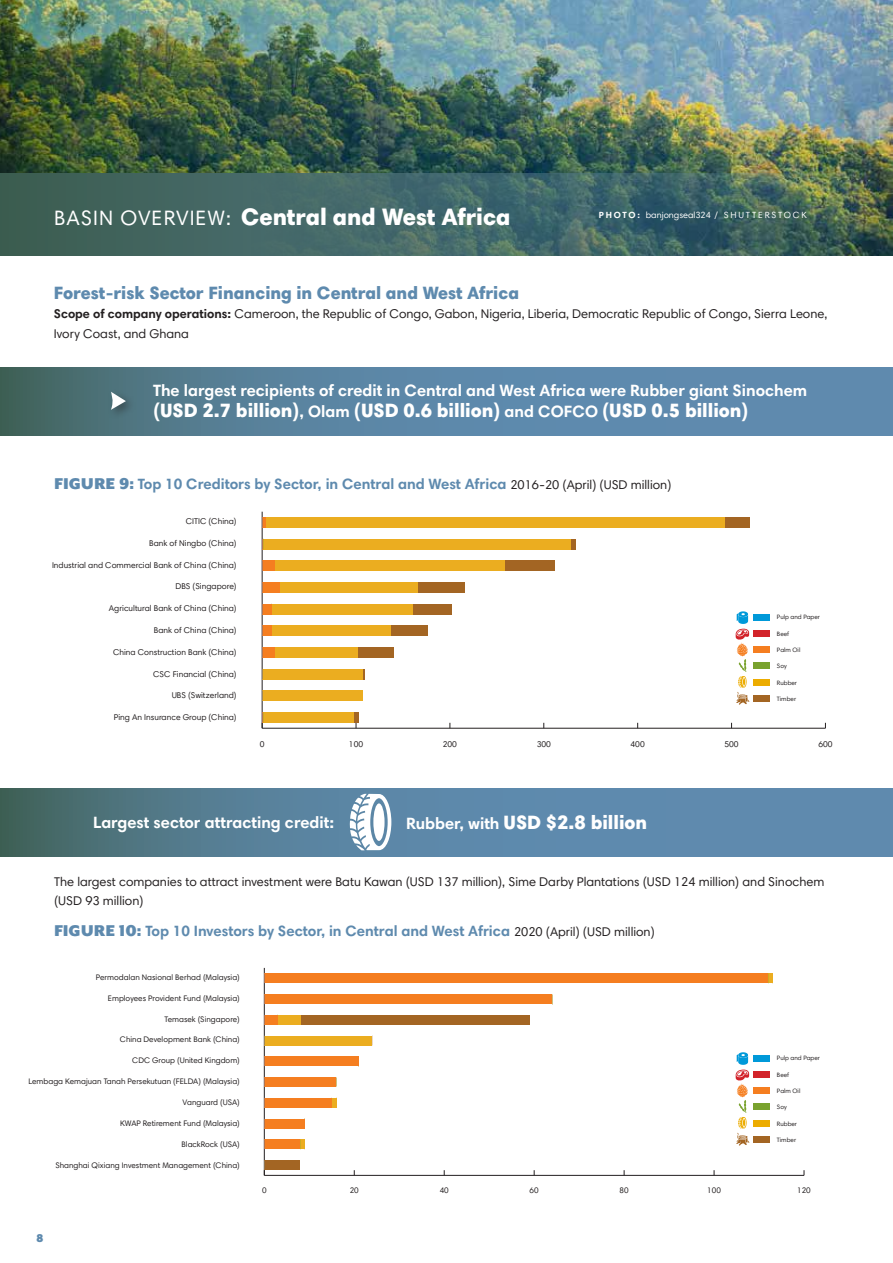
<style>
.page{position:relative;width:893px;height:1263px;background:#fff}
.page>*{position:absolute;margin:0;border:0;box-sizing:border-box;transform-origin:0 0}
.t1{font:900 24px "Harmonia Sans Std";color:#fff}
.t2{font:900 19.5px "Harmonia Sans Std";color:#fff}
.t3{font:900 18px "Harmonia Sans Std";color:#5e8aae}
.t4{font:700 16.5px "Harmonia Sans Std";color:#fff}
.t5{font:700 15px "Harmonia Sans Std";color:#5e8aae}
.t6{font:12.75px/19.5px "Harmonia Sans Std";color:#231f20}
.t7{font:10.95px "Plume Ad";color:#5e8aae;scale:.95 1}
.t8{font:9px "Harmonia Sans Std";color:#fff}
.t9{font:8.4px "Harmonia Sans Std";color:#231f20}
.t10{font:8.1px "Harmonia Sans Std";color:#231f20}
.t11{font:6.3px "Harmonia Sans Std";color:#231f20}
.s1{font-weight:400;font-size:21px}
.s2{font-weight:700}
.s3{font-weight:700;font-size:16.5px}
.s4{font-family:"Mr Eaves XL Mod OT";font-weight:900;font-size:18px}
.s5{font-weight:400;font-size:12.75px;color:#231f20}
</style>
<div class="page">
<img style="left:0;top:0;width:893px;height:173px">
<svg style="left:0;top:173px;width:893px;height:83px;background:#426561"></svg>
<svg style="left:0;top:367px;width:893px;height:68px;background:#58829d"></svg>
<div style="left:107px;top:388px;width:29px;height:32px;background:#4d727b"></div>
<svg style="left:111px;top:392px;width:15px;height:18px"></svg>
<svg style="left:0;top:788px;width:893px;height:68px;background:#58829c"></svg>
<svg style="left:350px;top:794px;width:41px;height:56px"></svg>
<hr style="left:264px;top:1175px;width:540px;height:1px;background:#231f20">
<hr style="left:264px;top:968px;width:1px;height:207px;background:#231f20">
<svg style="left:264px;top:1170px;width:14px;height:5px"></svg>
<div style="left:300px;top:1015px;width:230px;height:10px;background:#a36523"></div>
<div style="left:264px;top:1160px;width:36px;height:10px;background:#a36523"></div>
<svg style="left:768px;top:973px;width:4px;height:10px"></svg>
<div style="left:278px;top:1015px;width:22px;height:10px;background:#ebad20"></div>
<div style="left:264px;top:1035px;width:108px;height:10px;background:#ebad20"></div>
<hr style="left:332px;top:1098px;width:4px;height:10px;background:#ebad20">
<div style="left:300px;top:1139px;width:5px;height:10px;background:#ebad20"></div>
<div style="left:264px;top:973px;width:504px;height:10px;background:#f57e20"></div>
<div style="left:264px;top:994px;width:288px;height:10px;background:#f57e20"></div>
<div style="left:264px;top:1015px;width:14px;height:10px;background:#f57e20"></div>
<div style="left:264px;top:1056px;width:95px;height:10px;background:#f57e20"></div>
<div style="left:264px;top:1077px;width:72px;height:10px;background:#f57e20"></div>
<div style="left:264px;top:1098px;width:68px;height:10px;background:#f57e20"></div>
<div style="left:264px;top:1118px;width:41px;height:10px;background:#f57e20"></div>
<div style="left:264px;top:1139px;width:36px;height:10px;background:#f57e20"></div>
<hr style="left:262px;top:728px;width:563px;height:1px;background:#231f20">
<hr style="left:262px;top:512px;width:1px;height:216px;background:#231f20">
<div style="left:725px;top:517px;width:24px;height:11px;background:#a36523"></div>
<div style="left:571px;top:539px;width:5px;height:10px;background:#a36523"></div>
<div style="left:505px;top:561px;width:50px;height:10px;background:#a36523"></div>
<div style="left:417px;top:582px;width:48px;height:11px;background:#a36523"></div>
<div style="left:413px;top:604px;width:39px;height:10px;background:#a36523"></div>
<div style="left:391px;top:626px;width:36px;height:10px;background:#a36523"></div>
<div style="left:358px;top:647px;width:36px;height:11px;background:#a36523"></div>
<div style="left:353px;top:712px;width:6px;height:10px;background:#a36523"></div>
<div style="left:266px;top:517px;width:459px;height:11px;background:#ebad20"></div>
<div style="left:263px;top:539px;width:308px;height:10px;background:#ebad20"></div>
<div style="left:274px;top:561px;width:231px;height:10px;background:#ebad20"></div>
<div style="left:280px;top:582px;width:137px;height:11px;background:#ebad20"></div>
<div style="left:272px;top:604px;width:141px;height:10px;background:#ebad20"></div>
<div style="left:272px;top:626px;width:119px;height:10px;background:#ebad20"></div>
<div style="left:274px;top:647px;width:84px;height:11px;background:#ebad20"></div>
<div style="left:262px;top:669px;width:101px;height:10px;background:#ebad20"></div>
<div style="left:262px;top:690px;width:101px;height:11px;background:#ebad20"></div>
<div style="left:263px;top:712px;width:90px;height:10px;background:#ebad20"></div>
<svg style="left:262px;top:517px;width:4px;height:11px"></svg>
<svg style="left:262px;top:539px;width:2px;height:10px"></svg>
<div style="left:262px;top:561px;width:12px;height:10px;background:#f57e20"></div>
<div style="left:262px;top:582px;width:18px;height:11px;background:#f57e20"></div>
<div style="left:262px;top:604px;width:10px;height:10px;background:#f57e20"></div>
<div style="left:262px;top:626px;width:10px;height:10px;background:#f57e20"></div>
<div style="left:262px;top:647px;width:12px;height:11px;background:#f57e20"></div>
<svg style="left:262px;top:712px;width:14px;height:16px"></svg>
<div style="left:753px;top:614px;width:17px;height:7px;background:#0099d9"></div>
<div style="left:753px;top:630px;width:17px;height:7px;background:#d2232a"></div>
<div style="left:753px;top:646px;width:17px;height:7px;background:#f57e20"></div>
<div style="left:753px;top:662px;width:17px;height:7px;background:#79a22e"></div>
<div style="left:754px;top:695px;width:16px;height:7px;background:#a36523"></div>
<div style="left:754px;top:679px;width:16px;height:7px;background:#ecac00"></div>
<svg style="left:735px;top:611px;width:14px;height:94px"></svg>
<div style="left:753px;top:1055px;width:17px;height:7px;background:#0099d9"></div>
<div style="left:753px;top:1071px;width:17px;height:7px;background:#d2232a"></div>
<div style="left:753px;top:1087px;width:17px;height:7px;background:#f57e20"></div>
<div style="left:753px;top:1103px;width:17px;height:7px;background:#79a22e"></div>
<div style="left:754px;top:1136px;width:16px;height:7px;background:#a36523"></div>
<div style="left:754px;top:1119px;width:16px;height:7px;background:#ecac00"></div>
<svg style="left:735px;top:1052px;width:14px;height:94px"></svg>
<h1 class="t1" style="left:54px;top:202px;width:458px"><span class="s1">BASIN OVERVIEW:</span> Central and West Africa</h1>
<p class="t8" style="left:599px;top:209px;width:210px"><span class="s2">PHOTO:</span> banjongseal324 / SHUTTERSTOCK</p>
<h3 class="t3" style="left:54px;top:281px;width:467px">Forest-risk Sector Financing in Central and West Africa</h3>
<h3 class="t6" style="left:54px;top:304px;width:775px"><span class="s2">Scope of company operations:</span> Cameroon, the Republic of Congo, Gabon, Nigeria, Liberia, Democratic Republic of Congo, Sierra Leone,<br>Ivory Coast, and Ghana</h3>
<h3 class="t4" style="left:153px;top:380px;width:656px">The largest recipients of credit in Central and West Africa were Rubber giant Sinochem</h3>
<h2 class="t2" style="left:153px;top:398px;width:597px"><span class="s2">(</span>USD 2.7 billion<span class="s2">)</span><span class="s3">, Olam</span> <span class="s2">(</span>USD 0.6 billion<span class="s2">)</span> <span class="s3">and COFCO</span> <span class="s2">(</span>USD 0.5 billion<span class="s2">)</span></h2>
<h3 class="t5" style="left:54px;top:474px;width:619px"><span class="s4">FIGURE 9:</span> Top 10 Creditors by Sector, in Central and West Africa <span class="s5">2016-20 (April) (USD million)</span></h3>
<p class="t9" style="left:186px;top:516px;width:52px">CITIC (China)</p>
<p class="t9" style="left:149px;top:538px;width:89px">Bank of Ningbo (China)</p>
<p class="t9" style="left:52px;top:560px;width:186px">Industrial and Commercial Bank of China (China)</p>
<p class="t9" style="left:175px;top:581px;width:63px">DBS (Singapore)</p>
<p class="t9" style="left:109px;top:603px;width:129px">Agricultural Bank of China (China)</p>
<p class="t9" style="left:154px;top:625px;width:84px">Bank of China (China)</p>
<p class="t9" style="left:113px;top:647px;width:125px">China Construction Bank (China)</p>
<p class="t9" style="left:153px;top:668px;width:85px">CSC Financial (China)</p>
<p class="t9" style="left:172px;top:690px;width:66px">UBS (Switzerland)</p>
<p class="t9" style="left:114px;top:712px;width:124px">Ping An Insurance Group (China)</p>
<p class="t11" style="left:777px;top:613px;width:45px">Pulp and Paper</p>
<p class="t11" style="left:777px;top:630px;width:14px">Beef</p>
<p class="t11" style="left:777px;top:646px;width:25px">Palm Oil</p>
<p class="t11" style="left:777px;top:662px;width:11px">Soy</p>
<p class="t11" style="left:777px;top:679px;width:22px">Rubber</p>
<p class="t11" style="left:777px;top:695px;width:21px">Timber</p>
<p class="t9" style="left:260px;top:739px;width:6px">0</p>
<p class="t9" style="left:349px;top:739px;width:16px">100</p>
<p class="t9" style="left:443px;top:739px;width:16px">200</p>
<p class="t9" style="left:537px;top:739px;width:16px">300</p>
<p class="t9" style="left:631px;top:739px;width:16px">400</p>
<p class="t9" style="left:724px;top:739px;width:16px">500</p>
<p class="t9" style="left:818px;top:739px;width:16px">600</p>
<h3 class="t4" style="left:93px;top:812px;width:243px">Largest sector attracting credit:</h3>
<h2 class="t2" style="left:406px;top:810px;width:243px"><span class="s3">Rubber, with</span> USD $2.8 billion</h2>
<h3 class="t6" style="left:54px;top:871px;width:772px">The largest companies to attract investment were Batu Kawan (USD 137 million), Sime Darby Plantations (USD 124 million) and Sinochem (USD 93 million)</h3>
<h3 class="t5" style="left:54px;top:922px;width:602px"><span class="s4">FIGURE 10:</span> Top 10 Investors by Sector, in Central and West Africa <span class="s5">2020 (April) (USD million)</span></h3>
<p class="t10" style="left:96px;top:972px;width:146px">Permodalan Nasional Berhad (Malaysia)</p>
<p class="t10" style="left:108px;top:993px;width:134px">Employees Provident Fund (Malaysia)</p>
<p class="t10" style="left:165px;top:1014px;width:77px">Temasek (Singapore)</p>
<p class="t10" style="left:120px;top:1035px;width:122px">China Development Bank (China)</p>
<p class="t10" style="left:132px;top:1055px;width:109px">CDC Group (United Kingdom)</p>
<p class="t10" style="left:28px;top:1076px;width:213px">Lembaga Kemajuan Tanah Persekutuan (FELDA) (Malaysia)</p>
<p class="t10" style="left:183px;top:1097px;width:59px">Vanguard (USA)</p>
<p class="t10" style="left:120px;top:1118px;width:121px">KWAP Retirement Fund (Malaysia)</p>
<p class="t10" style="left:182px;top:1139px;width:60px">BlackRock (USA)</p>
<p class="t10" style="left:55px;top:1160px;width:186px">Shanghai Qixiang Investment Management (China)</p>
<p class="t11" style="left:777px;top:1054px;width:45px">Pulp and Paper</p>
<p class="t11" style="left:777px;top:1070px;width:14px">Beef</p>
<p class="t11" style="left:777px;top:1087px;width:25px">Palm Oil</p>
<p class="t11" style="left:777px;top:1103px;width:11px">Soy</p>
<p class="t11" style="left:777px;top:1119px;width:22px">Rubber</p>
<p class="t11" style="left:777px;top:1136px;width:21px">Timber</p>
<h3 class="t7" style="left:36px;top:1230px;width:9px">8</h3>
<p class="t10" style="left:262px;top:1185px;width:6px">0</p>
<p class="t10" style="left:350px;top:1185px;width:11px">20</p>
<p class="t10" style="left:440px;top:1185px;width:11px">40</p>
<p class="t10" style="left:530px;top:1185px;width:11px">60</p>
<p class="t10" style="left:620px;top:1185px;width:11px">80</p>
<p class="t10" style="left:707px;top:1185px;width:15px">100</p>
<p class="t10" style="left:797px;top:1185px;width:15px">120</p>
</div>
